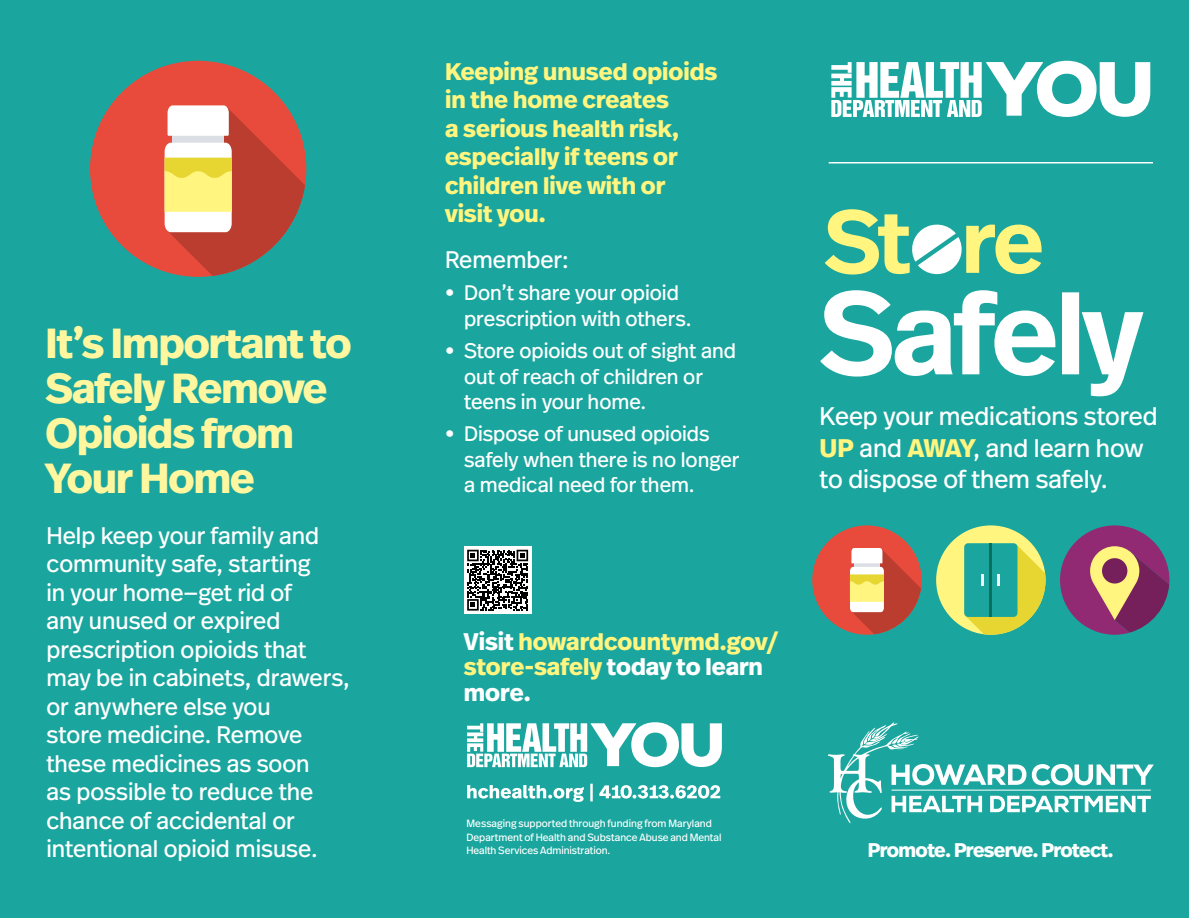
<style>
.page{position:relative;width:1189px;height:918px;background:#fff}
.page>*{position:absolute;margin:0;border:0;box-sizing:border-box;transform-origin:0 0}
.t1{font:700 42px/45px "Real Head Pro";letter-spacing:-.02em;color:#fff79f}
.t2{font:25.5px/31.5px "Real Head Pro";letter-spacing:-.005em;color:#fff}
.t3{font:24px/28.5px "Real Head Pro";letter-spacing:-.005em;color:#fff}
.t4{font:700 24px/28.5px "Real Head Pro";color:#fff57f}
.t5{font:21px/25.5px "Real Head Pro";color:#fff}
.t6{font:700 19.8px "Real Head Pro";letter-spacing:-.03em;color:#fff}
.t7{font:10.5px/13.5px "Real Head Pro";color:#fff}
.s1{font-weight:700;font-size:25.5px}
.s2{font-weight:700;color:#fff57f}
.s3{color:#fff}
</style>
<div class="page">
<div style="left:0;top:0;width:792px;height:918px;background:#1aa69e"></div>
<div style="left:792px;top:0;width:396px;height:918px;background:#1aa69e"></div>
<svg style="left:828px;top:722px;width:325px;height:101px"></svg>
<hr style="left:891px;top:790px;width:259px;height:1px;background:#fff">
<div style="left:812px;top:525px;width:109px;height:110px;background:#e84b3b;border-radius:50%"></div>
<svg style="left:849px;top:548px;width:71px;height:86px"></svg>
<div style="left:935px;top:525px;width:110px;height:110px;background:#fff57f;border-radius:50%"></div>
<svg style="left:963px;top:543px;width:54px;height:74px"></svg>
<hr style="left:989px;top:543px;width:2px;height:74px;background:#0b705b">
<svg style="left:965px;top:544px;width:80px;height:91px"></svg>
<svg style="left:1060px;top:525px;width:108px;height:110px"></svg>
<svg style="left:820px;top:290px;width:323px;height:106px"></svg>
<svg style="left:824px;top:209px;width:217px;height:66px"></svg>
<svg style="left:831px;top:61px;width:318px;height:56px"></svg>
<div style="left:90px;top:61px;width:216px;height:216px;background:#e84b3b;border-radius:50%"></div>
<svg style="left:164px;top:105px;width:141px;height:171px"></svg>
<div style="left:464px;top:546px;width:67px;height:68px;background:#fff"></div>
<svg style="left:467px;top:550px;width:61px;height:61px"></svg>
<svg style="left:467px;top:722px;width:254px;height:45px"></svg>
<svg style="left:467px;top:784px;width:253px;height:18px"></svg>
<hr style="left:828px;top:162px;width:324px;height:2px;background:#fff">
<p class="t1" style="left:45px;top:319px;width:307px">It’s Important to<br>Safely Remove<br>Opioids from<br>Your Home</p>
<p class="t3" style="left:46px;top:521px;width:305px">Help keep your family and community safe, starting<br>in your home—get rid of<br>any unused or expired prescription opioids that may be in cabinets, drawers, or anywhere else you<br>store medicine. Remove these medicines as soon<br>as possible to reduce the chance of accidental or intentional opioid misuse.</p>
<p class="t4" style="left:445px;top:57px;width:274px">Keeping unused opioids in the home creates<br>a serious health risk, especially if teens or children live with or visit you.</p>
<p class="t3" style="left:445px;top:245px;width:125px">Remember:</p>
<p class="t5" style="left:464px;top:280px;width:229px;text-indent:-19px"><span class="s1">•</span> Don’t share your opioid prescription with others.</p>
<p class="t5" style="left:464px;top:338px;width:273px;text-indent:-19px"><span class="s1">•</span> Store opioids out of sight and out of reach of children or teens in your home.</p>
<p class="t5" style="left:464px;top:421px;width:277px;text-indent:-19px"><span class="s1">•</span> Dispose of unused opioids safely when there is no longer a medical need for them.</p>
<p class="t2" style="left:819px;top:400px;width:339px">Keep your medications stored<br><span class="s2">UP</span> and <span class="s2">AWAY</span>, and learn how to dispose of them safely.</p>
<p class="t4" style="left:464px;top:628px;width:317px;line-height:25.3px"><span class="s3">Visit</span> howardcountymd.gov/ store-safely <span class="s3">today to learn more.</span></p>
<p class="t7" style="left:466px;top:817px;width:256px">Messaging supported through funding from Maryland<br>Department of Health and Substance Abuse and Mental<br>Health Services Administration.</p>
<p class="t6" style="left:867px;top:836px;width:247px">Promote. Preserve. Protect.</p>
</div>
